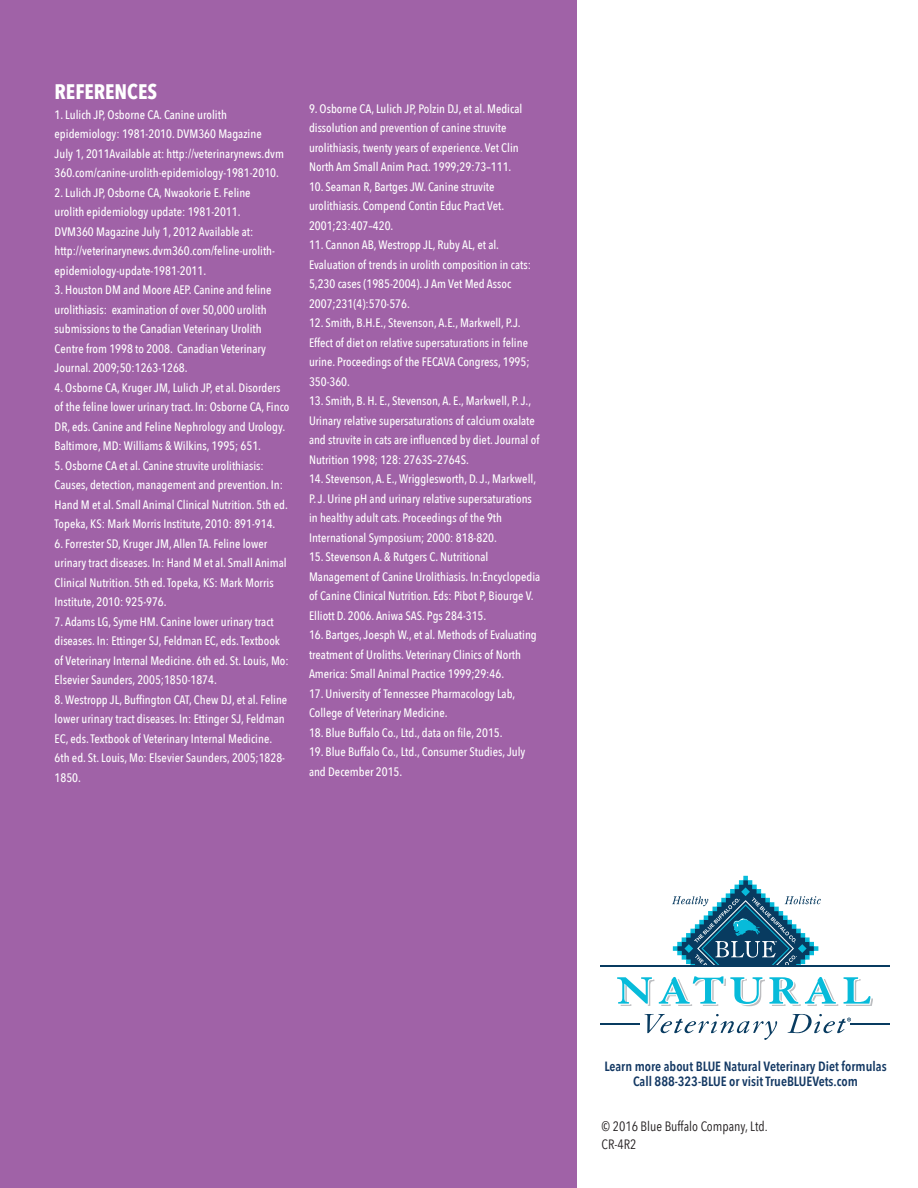
<style>
.page{position:relative;width:918px;height:1188px;background:#fff}
.page>*{position:absolute;margin:0;border:0;box-sizing:border-box;transform-origin:0 0}
.t1{font:700 21px "Avenir Next Condensed";color:#fff}
.t2{font:13.5px "Avenir Next Condensed";color:#231f20}
.t3{font:600 13.35px "Avenir Next Condensed";color:#133863}
.t4{font:500 12.3px/19.5px "Avenir Next Condensed";color:#fff}
</style>
<div class="page">
<div style="left:0;top:0;width:577px;height:1188px;background:#a062a7"></div>
<svg style="left:672px;top:876px;width:149px;height:89px"></svg>
<hr style="left:600px;top:965px;width:290px;height:2px;background:#083b60">
<hr style="left:600px;top:1023px;width:39px;height:2px;background:#083b60">
<hr style="left:850px;top:1023px;width:39px;height:2px;background:#083b60">
<svg style="left:645px;top:1014px;width:132px;height:26px"></svg>
<svg style="left:617px;top:976px;width:221px;height:30px"></svg>
<svg style="left:844px;top:977px;width:29px;height:29px"></svg>
<svg style="left:788px;top:1014px;width:63px;height:19px"></svg>
<p class="t1" style="left:55px;top:78px;width:104px">REFERENCES</p>
<p class="t4" style="left:55px;top:105px;width:231px">1. Lulich JP, Osborne CA. Canine urolith epidemiology: 1981-2010. DVM360 Magazine<br>July 1, 2011Available at: http://veterinarynews.dvm 360.com/canine-urolith-epidemiology-1981-2010.</p>
<p class="t4" style="left:55px;top:183px;width:222px">2. Lulich JP, Osborne CA, Nwaokorie E. Feline urolith epidemiology update: 1981-2011.<br>DVM360 Magazine July 1, 2012 Available at: http://veterinarynews.dvm360.com/feline-urolith&shy;epidemiology-update-1981-2011.</p>
<p class="t4" style="left:55px;top:280px;width:218px">3. Houston DM and Moore AEP. Canine and feline urolithiasis: examination of over 50,000 urolith submissions to the Canadian Veterinary Urolith Centre from 1998 to 2008. Canadian Veterinary Journal. 2009;50:1263-1268.</p>
<p class="t4" style="left:55px;top:378px;width:236px">4. Osborne CA, Kruger JM, Lulich JP, et al. Disorders of the feline lower urinary tract. In: Osborne CA, Finco DR, eds. Canine and Feline Nephrology and Urology.<br>Baltimore, MD: Williams &amp; Wilkins, 1995; 651.</p>
<p class="t4" style="left:55px;top:456px;width:235px">5. Osborne CA et al. Canine struvite urolithiasis:<br>Causes, detection, management and prevention. In:<br>Hand M et al. Small Animal Clinical Nutrition. 5th ed.<br>Topeka, KS: Mark Morris Institute, 2010: 891-914.</p>
<p class="t4" style="left:55px;top:534px;width:234px">6. Forrester SD, Kruger JM, Allen TA. Feline lower urinary tract diseases. In: Hand M et al. Small Animal Clinical Nutrition. 5th ed. Topeka, KS: Mark Morris Institute, 2010: 925-976.</p>
<p class="t4" style="left:55px;top:612px;width:236px">7. Adams LG, Syme HM. Canine lower urinary tract diseases. In: Ettinger SJ, Feldman EC, eds. Textbook of Veterinary Internal Medicine. 6th ed. St. Louis, Mo:<br>Elsevier Saunders, 2005;1850-1874.</p>
<p class="t4" style="left:55px;top:690px;width:234px">8. Westropp JL, Buffington CAT, Chew DJ, et al. Feline lower urinary tract diseases. In: Ettinger SJ, Feldman EC, eds. Textbook of Veterinary Internal Medicine.<br>6th ed. St. Louis, Mo: Elsevier Saunders, 2005;1828- 1850.</p>
<p class="t4" style="left:309px;top:99px;width:215px">9. Osborne CA, Lulich JP, Polzin DJ, et al. Medical dissolution and prevention of canine struvite urolithiasis, twenty years of experience. Vet Clin North Am Small Anim Pract. 1999;29:73–111.</p>
<p class="t4" style="left:309px;top:177px;width:197px">10. Seaman R, Bartges JW. Canine struvite urolithiasis. Compend Contin Educ Pract Vet.<br>2001;23:407–420.</p>
<p class="t4" style="left:309px;top:235px;width:223px">11. Cannon AB, Westropp JL, Ruby AL, et al.<br>Evaluation of trends in urolith composition in cats:<br>5,230 cases (1985-2004). J Am Vet Med Assoc 2007;231(4):570-576.</p>
<p class="t4" style="left:309px;top:313px;width:222px">12. Smith, B.H.E., Stevenson, A.E., Markwell, P.J.<br>Effect of diet on relative supersaturations in feline urine. Proceedings of the FECAVA Congress, 1995; 350-360.</p>
<p class="t4" style="left:309px;top:391px;width:232px">13. Smith, B. H. E., Stevenson, A. E., Markwell, P. J., Urinary relative supersaturations of calcium oxalate and struvite in cats are influenced by diet. Journal of Nutrition 1998; 128: 2763S–2764S.</p>
<p class="t4" style="left:309px;top:469px;width:229px">14. Stevenson, A. E., Wrigglesworth, D. J., Markwell, P. J. Urine pH and urinary relative supersaturations in healthy adult cats. Proceedings of the 9th International Symposium; 2000: 818-820.</p>
<p class="t4" style="left:309px;top:547px;width:233px">15. Stevenson A. &amp; Rutgers C. Nutritional Management of Canine Urolithiasis. In:Encyclopedia of Canine Clinical Nutrition. Eds: Pibot P, Biourge V.<br>Elliott D. 2006. Aniwa SAS. Pgs 284-315.</p>
<p class="t4" style="left:309px;top:625px;width:229px">16. Bartges, Joesph W., et al. Methods of Evaluating treatment of Uroliths. Veterinary Clinics of North<br>America: Small Animal Practice 1999;29:46.</p>
<p class="t4" style="left:309px;top:684px;width:208px">17. University of Tennessee Pharmacology Lab,<br>College of Veterinary Medicine.</p>
<p class="t4" style="left:309px;top:723px;width:195px">18. Blue Buffalo Co., Ltd., data on file, 2015.</p>
<p class="t4" style="left:309px;top:742px;width:218px">19. Blue Buffalo Co., Ltd., Consumer Studies, July and December 2015.</p>
<p class="t3" style="left:604px;top:1055px;width:284px">Learn more about BLUE Natural Veterinary Diet formulas</p>
<p class="t3" style="left:633px;top:1070px;width:226px">Call 888-323-BLUE or visit TrueBLUEVets.com</p>
<p class="t2" style="left:602px;top:1115px;width:168px">© 2016 Blue Buffalo Company, Ltd.</p>
<p class="t2" style="left:602px;top:1133px;width:37px">CR-4R2</p>
</div>
